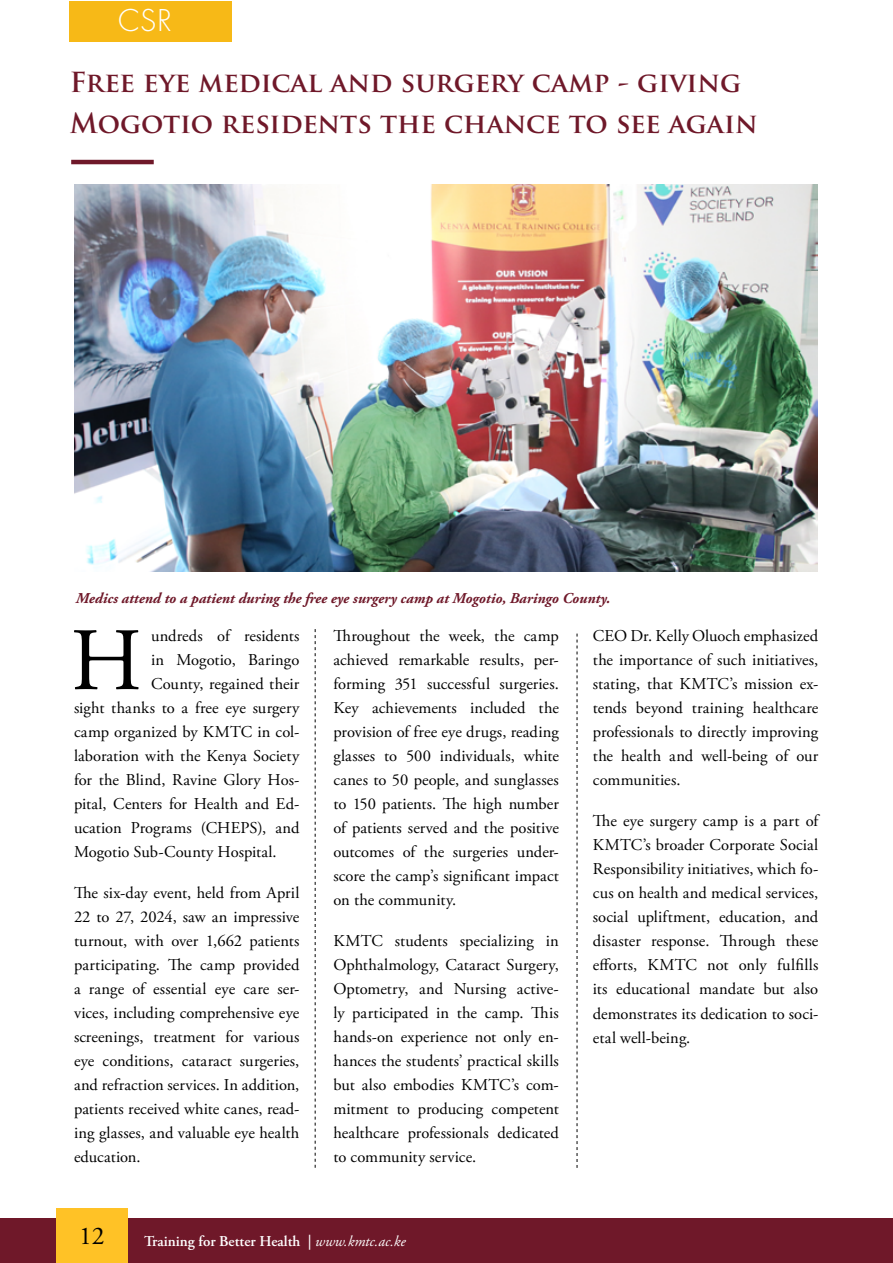
<style>
.page{position:relative;width:893px;height:1263px;background:#fff}
.page>*{position:absolute;margin:0;border:0;box-sizing:border-box;transform-origin:0 0}
.t1{font:88.95px "Adobe Garamond Pro";color:#000}
.t2{font:300 33px "Futura PT";color:#fff}
.t3{font:700 27px/40.5px "Trajan Pro";color:#6f1829}
.t4{font:25.5px "Adobe Garamond Pro";color:#000}
.t5{font:16.5px/24px "Adobe Garamond Pro";letter-spacing:.005em;color:#000;text-align:justify}
.t6{font:italic 700 15px "Adobe Garamond Pro";color:#6f1829}
.t7{font:600 15px "Adobe Garamond Pro";color:#fff}
.s1{font-weight:400;font-style:italic}
</style>
<div class="page">
<div style="left:0;top:1218px;width:892px;height:45px;background:#6f1829"></div>
<div style="left:56px;top:1208px;width:72px;height:55px;background:#ffc226"></div>
<hr style="left:71px;top:160px;width:83px;height:4px;background:#6f1829">
<svg style="left:315px;top:629px;width:1px;height:539px"></svg>
<svg style="left:577px;top:634px;width:1px;height:534px"></svg>
<img style="left:75px;top:185px;width:743px;height:387px">
<div style="left:70px;top:2px;width:162px;height:40px;background:#f7b917"></div>
<h2 class="t2" style="left:118px;top:1px;width:56px">CSR</h2>
<h3 class="t3" style="left:70px;top:63px;width:689px">Free eye medical and surgery camp - giving<br>Mogotio residents the chance to see again</h3>
<p class="t6" style="left:76px;top:590px;width:536px">Medics attend to a patient during the free eye surgery camp at Mogotio, Baringo County.</p>
<h1 class="t1" style="left:70px;top:607px;width:73px">H</h1>
<p class="t5" style="left:151px;top:624px;width:150px">undreds of residents</p>
<p class="t5" style="left:151px;top:648px;width:150px">in Mogotio, Baringo</p>
<p class="t5" style="left:151px;top:672px;width:150px">County, regained their</p>
<p class="t5" style="left:74px;top:696px;width:227px">sight thanks to a free eye surgery</p>
<p class="t5" style="left:74px;top:720px;width:227px">camp organized by KMTC in col-</p>
<p class="t5" style="left:74px;top:744px;width:227px">laboration with the Kenya Society</p>
<p class="t5" style="left:74px;top:768px;width:227px">for the Blind, Ravine Glory Hos-</p>
<p class="t5" style="left:74px;top:792px;width:227px">pital, Centers for Health and Ed-</p>
<p class="t5" style="left:74px;top:816px;width:227px">ucation Programs (CHEPS), and</p>
<p class="t5" style="left:74px;top:840px;width:204px">Mogotio Sub-County Hospital.</p>
<p class="t5" style="left:74px;top:881px;width:227px">The six-day event, held from April 22 to 27, 2024, saw an impressive turnout, with over 1,662 patients participating. The camp provided a range of essential eye care ser&shy;vices, including comprehensive eye screenings, treatment for various eye conditions, cataract surgeries, and refraction services. In addition, patients received white canes, read&shy;ing glasses, and valuable eye health education.</p>
<p class="t5" style="left:333px;top:624px;width:227px">Throughout the week, the camp achieved remarkable results, per&shy;forming 351 successful surgeries.<br>Key achievements included the provision of free eye drugs, reading glasses to 500 individuals, white canes to 50 people, and sunglasses to 150 patients. The high number of patients served and the positive outcomes of the surgeries under&shy;score the camp’s significant impact on the community.</p>
<p class="t5" style="left:333px;top:930px;width:227px">KMTC students specializing in Ophthalmology, Cataract Surgery, Optometry, and Nursing active&shy;ly participated in the camp. This hands-on experience not only en&shy;hances the students’ practical skills but also embodies KMTC’s com&shy;mitment to producing competent healthcare professionals dedicated to community service.</p>
<h3 class="t4" style="left:79px;top:1220px;width:27px">12</h3>
<p class="t7" style="left:144px;top:1233px;width:263px">Training for Better Health | <span class="s1">www.kmtc.ac.ke</span></p>
<p class="t5" style="left:593px;top:625px;width:227px">CEO Dr. Kelly Oluoch emphasized the importance of such initiatives, stating, that KMTC’s mission ex&shy;tends beyond training healthcare professionals to directly improving the health and well-being of our communities.</p>
<p class="t5" style="left:593px;top:810px;width:227px">The eye surgery camp is a part of KMTC’s broader Corporate Social Responsibility initiatives, which fo&shy;cus on health and medical services, social upliftment, education, and disaster response. Through these efforts, KMTC not only fulfills its educational mandate but also demonstrates its dedication to soci&shy;etal well-being.</p>
</div>
